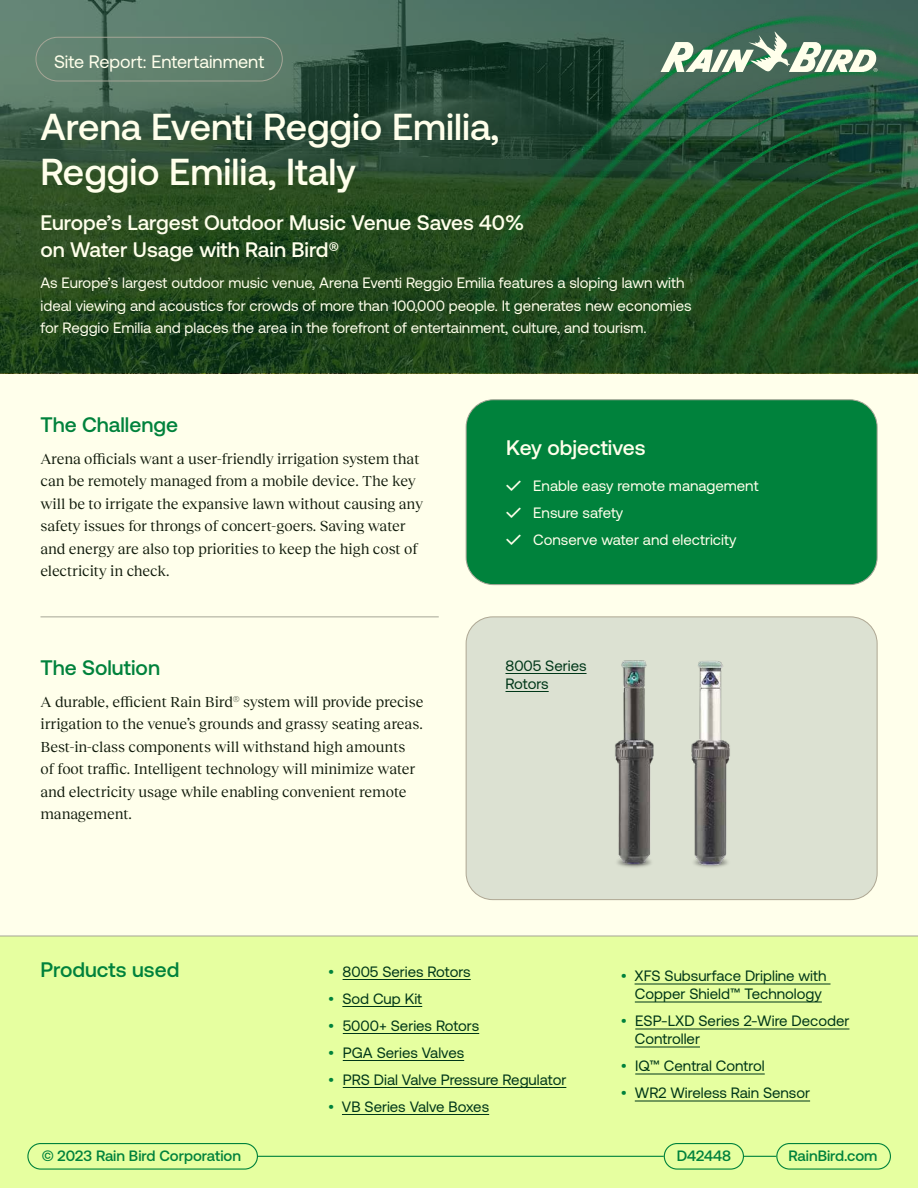
<style>
.page{position:relative;width:918px;height:1188px;background:#ffffeb}
.page>*{position:absolute;margin:0;border:0;box-sizing:border-box;transform-origin:0 0}
.t1{font:500 37.5px/45px "Aeonik";color:#ffffeb}
.t2{font:500 21px/27px "Aeonik";color:#ffffeb}
.t3{font:500 21px "Aeonik";color:#00823c}
.t4{font:18px "Aeonik";color:#ffffeb}
.t5{font:15px/22.5px "Reckless Neue";letter-spacing:-.005em;color:#0f190a}
.t6{font:15px/22.5px "Aeonik";color:#ffffeb}
.t7{font:15px/18px "Aeonik";color:#003719}
.t8{font:500 15px "Aeonik";color:#00823c}
.s1{font-weight:500}
.s2{color:#00823c}
</style>
<div class="page">
<div style="left:0;top:936px;width:918px;height:252px;background:#e6ffa0"></div>
<div style="left:27px;top:1143px;width:231px;height:27px;border:1px solid #00823c;border-radius:13px"></div>
<div style="left:664px;top:1143px;width:80px;height:27px;border:1px solid #00823c;border-radius:13px"></div>
<div style="left:776px;top:1143px;width:115px;height:27px;border:1px solid #00823c;border-radius:13px"></div>
<hr style="left:258px;top:1156px;width:406px;height:1px;background:#00823c">
<hr style="left:743px;top:1156px;width:33px;height:1px;background:#00823c">
<div style="left:466px;top:617px;width:411px;height:283px;background:#dce1d2;border-radius:27px"></div>
<div style="left:466px;top:616px;width:412px;height:284px;border:1px solid #aea793;border-radius:27px"></div>
<svg style="left:0;top:0;width:459px;height:374px;background:#325435"></svg>
<img style="left:459px;top:0;width:459px;height:374px">
<svg style="left:661px;top:31px;width:217px;height:42px"></svg>
<div style="left:36px;top:37px;width:247px;height:44px;border:1px solid #a5a596;border-radius:22px"></div>
<div style="left:466px;top:400px;width:411px;height:185px;background:#00823c;border-radius:27px"></div>
<div style="left:466px;top:399px;width:412px;height:186px;border:1px solid #a5a596;border-radius:27px"></div>
<hr style="left:343px;top:979px;width:128px;height:1px;background:#003719">
<hr style="left:342px;top:1006px;width:80px;height:1px;background:#003719">
<hr style="left:343px;top:1033px;width:136px;height:1px;background:#003719">
<hr style="left:343px;top:1060px;width:121px;height:1px;background:#003719">
<hr style="left:343px;top:1087px;width:223px;height:1px;background:#003719">
<hr style="left:342px;top:1114px;width:147px;height:1px;background:#003719">
<hr style="left:635px;top:984px;width:196px;height:1px;background:#003719">
<hr style="left:635px;top:1002px;width:187px;height:1px;background:#003719">
<hr style="left:635px;top:1029px;width:214px;height:1px;background:#003719">
<hr style="left:635px;top:1047px;width:65px;height:1px;background:#003719">
<hr style="left:635px;top:1074px;width:130px;height:1px;background:#003719">
<hr style="left:635px;top:1101px;width:175px;height:1px;background:#003719">
<hr style="left:0;top:936px;width:918px;height:1px;background:#a5a596">
<hr style="left:40px;top:616px;width:399px;height:1px;background:#a5a596">
<hr style="left:506px;top:673px;width:81px;height:1px;background:#003719">
<hr style="left:506px;top:691px;width:43px;height:1px;background:#003719">
<img style="left:586px;top:660px;width:144px;height:208px">
<p class="t4" style="left:54px;top:51px;width:212px">Site Report: Entertainment</p>
<h1 class="t1" style="left:40px;top:104px;width:460px">Arena Eventi Reggio Emilia,<br>Reggio Emilia, Italy</h1>
<h2 class="t2" style="left:40px;top:209px;width:485px">Europe’s Largest Outdoor Music Venue Saves 40% on Water Usage with Rain Bird®</h2>
<p class="t6" style="left:40px;top:272px;width:653px">As Europe’s largest outdoor music venue, Arena Eventi Reggio Emilia features a sloping lawn with ideal viewing and acoustics for crowds of more than 100,000 people. It generates new economies for Reggio Emilia and places the area in the forefront of entertainment, culture, and tourism.</p>
<h2 class="t3" style="left:40px;top:413px;width:139px">The Challenge</h2>
<p class="t5" style="left:40px;top:446px;width:384px">Arena officials want a user-friendly irrigation system that can be remotely managed from a mobile device. The key will be to irrigate the expansive lawn without causing any safety issues for throngs of concert-goers. Saving water and energy are also top priorities to keep the high cost of electricity in check.</p>
<h2 class="t3" style="left:40px;top:656px;width:121px">The Solution</h2>
<p class="t5" style="left:40px;top:689px;width:384px">A durable, efficient Rain Bird<sup>®</sup> system will provide precise irrigation to the venue’s grounds and grassy seating areas.<br>Best-in-class components will withstand high amounts<br>of foot traffic. Intelligent technology will minimize water and electricity usage while enabling convenient remote management.</p>
<h2 class="t2" style="left:506px;top:434px;width:141px">Key objectives</h2>
<p class="t6" style="left:506px;top:474px;width:254px"><span class="s1">✓</span> Enable easy remote management</p>
<p class="t6" style="left:506px;top:501px;width:119px"><span class="s1">✓</span> Ensure safety</p>
<p class="t6" style="left:506px;top:528px;width:232px"><span class="s1">✓</span> Conserve water and electricity</p>
<p class="t7" style="left:506px;top:656px;width:83px">8005 Series<br>Rotors</p>
<h2 class="t3" style="left:40px;top:958px;width:140px">Products used</h2>
<p class="t7" style="left:328px;top:962px;width:144px"><span class="s2">•</span> 8005 Series Rotors</p>
<p class="t7" style="left:328px;top:989px;width:95px"><span class="s2">•</span> Sod Cup Kit</p>
<p class="t7" style="left:328px;top:1016px;width:152px"><span class="s2">•</span> 5000+ Series Rotors</p>
<p class="t7" style="left:328px;top:1043px;width:137px"><span class="s2">•</span> PGA Series Valves</p>
<p class="t7" style="left:328px;top:1070px;width:240px"><span class="s2">•</span> PRS Dial Valve Pressure Regulator</p>
<p class="t7" style="left:328px;top:1097px;width:162px"><span class="s2">•</span> VB Series Valve Boxes</p>
<p class="t7" style="left:635px;top:967px;width:193px;text-indent:-14px"><span class="s2">•</span> XFS Subsurface Dripline with<br>Copper Shield™ Technology</p>
<p class="t7" style="left:635px;top:1012px;width:216px;text-indent:-14px"><span class="s2">•</span> ESP-LXD Series 2-Wire Decoder<br>Controller</p>
<p class="t7" style="left:621px;top:1057px;width:145px"><span class="s2">•</span> IQ™ Central Control</p>
<p class="t7" style="left:621px;top:1084px;width:191px"><span class="s2">•</span> WR2 Wireless Rain Sensor</p>
<p class="t8" style="left:42px;top:1147px;width:201px">© 2023 Rain Bird Corporation</p>
<p class="t8" style="left:677px;top:1147px;width:56px">D42448</p>
<p class="t8" style="left:789px;top:1147px;width:90px">RainBird.com</p>
</div>
